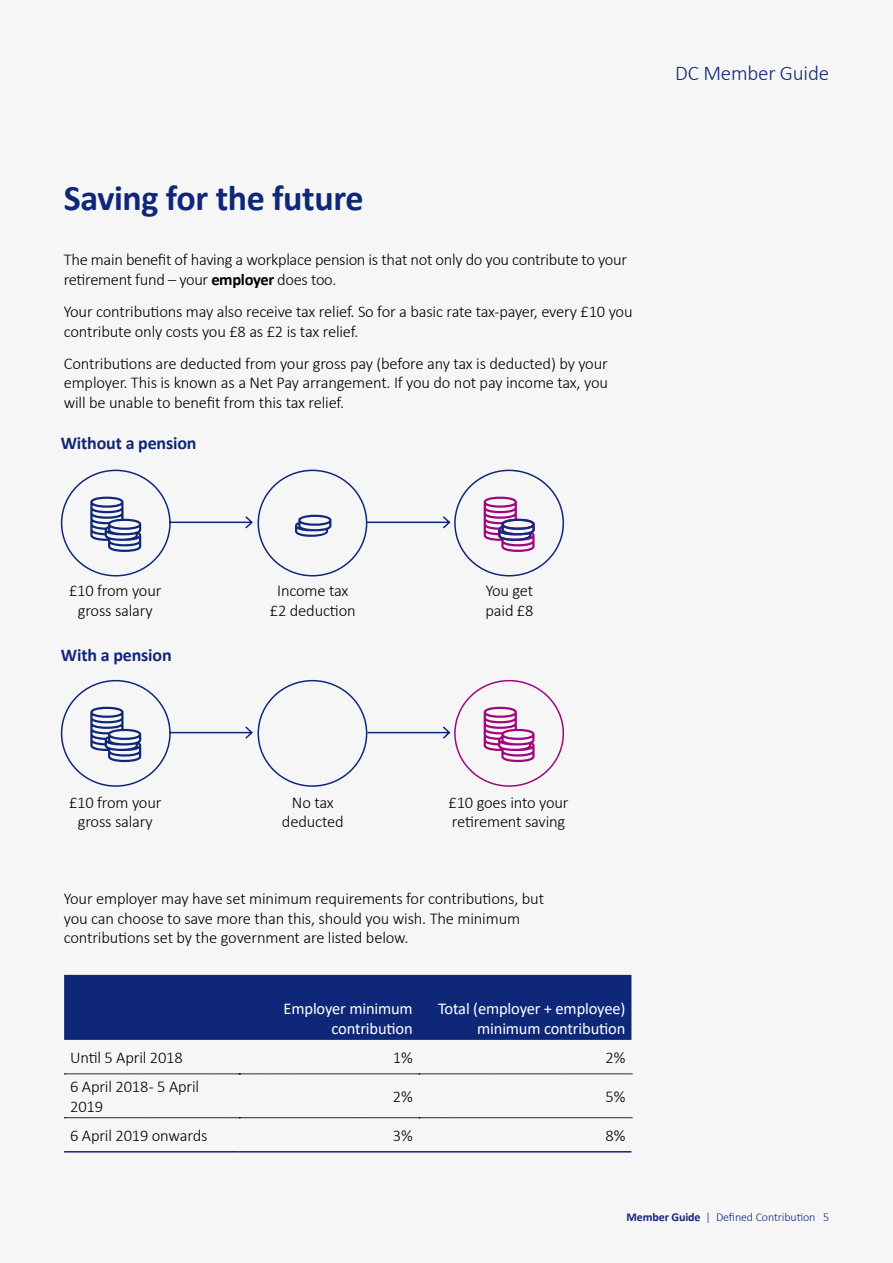
<style>
.page{position:relative;width:893px;height:1263px;background:#f6f6f6}
.page>*{position:absolute;margin:0;border:0;box-sizing:border-box;transform-origin:0 0}
.t1{font:700 36px "Calibri";letter-spacing:-.01em;color:#0f2778}
.t2{font:300 21px "Calibri";letter-spacing:-.01em;color:#0f2778}
.t3{font:700 18px "Calibri";letter-spacing:-.01em;color:#0f2778}
.t4{font:300 16.5px/19.5px "Calibri";letter-spacing:-.01em;color:#000}
.t5{font:16.5px/19.5px "Calibri";letter-spacing:-.01em;color:#fff;text-align:right}
.t6{font:300 12px "Calibri";letter-spacing:-.01em;color:#0f2778}
.s1{font-weight:700}
</style>
<div class="page">
<div style="left:64px;top:975px;width:567px;height:65px;background:#0f2778"></div>
<svg style="left:64px;top:1074px;width:568px;height:1px"></svg>
<svg style="left:64px;top:1117px;width:568px;height:1px"></svg>
<hr style="left:64px;top:1151px;width:175px;height:1px;background:#0f2778">
<hr style="left:239px;top:1151px;width:180px;height:1px;background:#0f2778">
<hr style="left:419px;top:1151px;width:212px;height:1px;background:#0f2778">
<svg style="left:60px;top:469px;width:505px;height:318px"></svg>
<div style="left:454px;top:680px;width:110px;height:107px;border:2px solid #a1057d;border-radius:50%"></div>
<svg style="left:90px;top:497px;width:51px;height:55px"></svg>
<svg style="left:484px;top:707px;width:51px;height:55px"></svg>
<svg style="left:60px;top:679px;width:392px;height:108px"></svg>
<svg style="left:295px;top:515px;width:36px;height:22px"></svg>
<svg style="left:484px;top:497px;width:51px;height:55px"></svg>
<h1 class="t1" style="left:64px;top:172px;width:301px">Saving for the future</h1>
<p class="t4" style="left:64px;top:250px;width:565px">The main benefit of having a workplace pension is that not only do you contribute to your retirement fund – your <span class="s1">employer</span> does too.</p>
<p class="t4" style="left:64px;top:302px;width:570px">Your contributions may also receive tax relief. So for a basic rate tax-payer, every £10 you contribute only costs you £8 as £2 is tax relief.</p>
<p class="t4" style="left:64px;top:353px;width:546px;text-align:justify">Contributions are deducted from your gross pay (before any tax is deducted) by your employer. This is known as a Net Pay arrangement. If you do not pay income tax, you will be unable to benefit from this tax relief.</p>
<p class="t3" style="left:61px;top:431px;width:137px">Without a pension</p>
<p class="t2" style="left:675px;top:60px;width:155px">DC Member Guide</p>
<p class="t4" style="left:69px;top:581px;width:94px;text-align:center">£10 from your gross salary</p>
<p class="t4" style="left:270px;top:581px;width:87px;text-align:center">Income tax £2 deduction</p>
<p class="t4" style="left:485px;top:581px;width:50px">You get paid £8</p>
<p class="t3" style="left:61px;top:642px;width:112px">With a pension</p>
<p class="t4" style="left:69px;top:792px;width:94px;text-align:center">£10 from your gross salary</p>
<p class="t4" style="left:282px;top:792px;width:63px;text-align:center">No tax deducted</p>
<p class="t4" style="left:449px;top:792px;width:122px">£10 goes into your retirement saving</p>
<p class="t4" style="left:64px;top:889px;width:482px">Your employer may have set minimum requirements for contributions, but you can choose to save more than this, should you wish. The minimum contributions set by the government are listed below.</p>
<p class="t5" style="left:284px;top:999px;width:131px">Employer minimum contribution</p>
<p class="t5" style="left:438px;top:999px;width:189px">Total (employer + employee) minimum contribution</p>
<p class="t4" style="left:70px;top:1048px;width:114px">Until 5 April 2018</p>
<p class="t4" style="left:393px;top:1048px;width:21px">1%</p>
<p class="t4" style="left:606px;top:1048px;width:21px">2%</p>
<p class="t4" style="left:70px;top:1077px;width:131px">6 April 2018 - 5 April<br>2019</p>
<p class="t4" style="left:393px;top:1086px;width:21px">2%</p>
<p class="t4" style="left:606px;top:1086px;width:21px">5%</p>
<p class="t4" style="left:70px;top:1125px;width:139px">6 April 2019 onwards</p>
<p class="t4" style="left:393px;top:1125px;width:21px">3%</p>
<p class="t4" style="left:606px;top:1125px;width:21px">8%</p>
<p class="t6" style="left:627px;top:1209px;width:204px"><span class="s1">Member Guide</span> | Defined Contribution 5</p>
</div>
